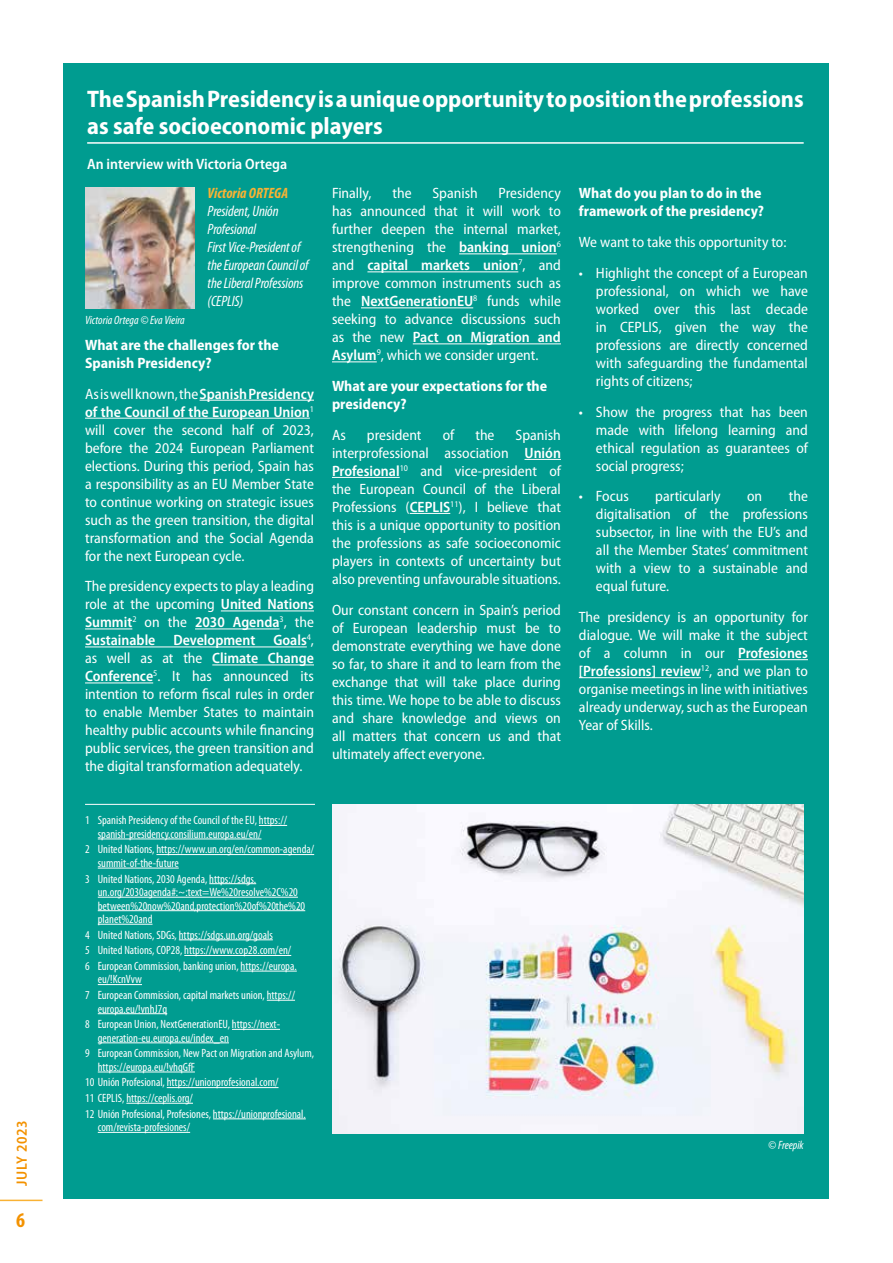
<style>
.page{position:relative;width:893px;height:1263px;background:#fff}
.page>*{position:absolute;margin:0;border:0;box-sizing:border-box;transform-origin:0 0}
.t1{font:700 semi-condensed 24px/27px "Myriad Pro";color:#fff}
.t2{font:700 condensed 21px "Myriad Pro";color:#f39200}
.t3{font:semi-condensed 15px/18px "Myriad Pro";color:#fff;text-align:justify}
.t4{font:700 semi-condensed 15px/18px "Myriad Pro";color:#fff}
.t5{font:italic condensed 15px/18px "Myriad Pro";letter-spacing:-.01em;color:#fff}
.t6{font:600 semi-condensed 15px "Myriad Pro";color:#fff}
.t7{font:italic 700 condensed 15px "Myriad Pro";color:#f9b234}
.t8{font:600 semi-condensed 15px "Myriad Pro";letter-spacing:.03em;color:#f39200}
.t9{font:condensed 12px/15.6px "Myriad Pro";color:#fff}
.t10{font:italic condensed 12px "Myriad Pro";color:#fff}
.s1{font-weight:600}
</style>
<div class="page">
<hr style="left:0;top:1199px;width:43px;height:2px;background:#f9b234">
<div style="left:64px;top:64px;width:765px;height:1135px;background:#009c90"></div>
<hr style="left:87px;top:142px;width:717px;height:2px;background:#fff">
<img style="left:85px;top:187px;width:110px;height:121px">
<img style="left:332px;top:804px;width:472px;height:329px">
<hr style="left:200px;top:400px;width:114px;height:1px;background:#fff">
<hr style="left:85px;top:418px;width:225px;height:1px;background:#fff">
<hr style="left:221px;top:610px;width:93px;height:1px;background:#fff">
<hr style="left:85px;top:628px;width:47px;height:1px;background:#fff">
<hr style="left:195px;top:628px;width:85px;height:1px;background:#fff">
<hr style="left:85px;top:646px;width:222px;height:1px;background:#fff">
<hr style="left:212px;top:664px;width:102px;height:1px;background:#fff">
<hr style="left:85px;top:682px;width:68px;height:1px;background:#fff">
<hr style="left:85px;top:804px;width:230px;height:1px;background:#fff">
<svg style="left:259px;top:825px;width:28px;height:1px"></svg>
<hr style="left:98px;top:839px;width:163px;height:1px;background:#fff">
<hr style="left:156px;top:854px;width:158px;height:1px;background:#fff">
<hr style="left:98px;top:868px;width:81px;height:1px;background:#fff">
<hr style="left:209px;top:883px;width:47px;height:1px;background:#fff">
<hr style="left:98px;top:897px;width:200px;height:1px;background:#fff">
<hr style="left:98px;top:910px;width:207px;height:1px;background:#fff">
<hr style="left:98px;top:924px;width:55px;height:1px;background:#fff">
<hr style="left:179px;top:939px;width:94px;height:1px;background:#fff">
<hr style="left:184px;top:955px;width:107px;height:1px;background:#fff">
<hr style="left:241px;top:971px;width:56px;height:1px;background:#fff">
<hr style="left:98px;top:984px;width:44px;height:1px;background:#fff">
<svg style="left:267px;top:1000px;width:28px;height:1px"></svg>
<hr style="left:98px;top:1013px;width:69px;height:1px;background:#fff">
<hr style="left:232px;top:1029px;width:48px;height:1px;background:#fff">
<hr style="left:98px;top:1042px;width:131px;height:1px;background:#fff">
<hr style="left:98px;top:1072px;width:97px;height:1px;background:#fff">
<hr style="left:167px;top:1087px;width:111px;height:1px;background:#fff">
<hr style="left:126px;top:1103px;width:67px;height:1px;background:#fff">
<hr style="left:213px;top:1118px;width:93px;height:1px;background:#fff">
<hr style="left:98px;top:1132px;width:92px;height:1px;background:#fff">
<hr style="left:459px;top:253px;width:98px;height:1px;background:#fff">
<hr style="left:367px;top:271px;width:151px;height:1px;background:#fff">
<hr style="left:361px;top:307px;width:112px;height:1px;background:#fff">
<hr style="left:413px;top:343px;width:148px;height:1px;background:#fff">
<hr style="left:332px;top:361px;width:45px;height:1px;background:#fff">
<hr style="left:524px;top:459px;width:37px;height:1px;background:#fff">
<hr style="left:332px;top:477px;width:68px;height:1px;background:#fff">
<hr style="left:410px;top:513px;width:40px;height:1px;background:#fff">
<hr style="left:738px;top:659px;width:70px;height:1px;background:#fff">
<hr style="left:579px;top:677px;width:122px;height:1px;background:#fff">
<p class="t8" style="left:14px;top:1186px;width:67px;rotate:-90deg">JULY 2023</p>
<h2 class="t2" style="left:16px;top:1208px;width:10px">6</h2>
<h1 class="t1" style="left:87px;top:85px;width:718px">The Spanish Presidency is a unique opportunity to position the professions as safe socioeconomic players</h1>
<p class="t6" style="left:87px;top:155px;width:202px">An interview with Victoria Ortega</p>
<p class="t7" style="left:208px;top:185px;width:82px">Victoria ORTEGA</p>
<p class="t5" style="left:208px;top:203px;width:103px">President, Unión<br>Profesional<br>First Vice-President of the European Council of the Liberal Professions (CEPLIS)</p>
<p class="t4" style="left:85px;top:336px;width:195px">What are the challenges for the<br>Spanish Presidency?</p>
<p class="t3" style="left:85px;top:385px;width:230px">As is well known, the <span class="s1">Spanish Presidency of the Council of the European Union</span><sup>1 </sup>will cover the second half of 2023, before the 2024 European Parliament elections. During this period, Spain has a responsibility as an EU Member State to continue working on strategic issues such as the green transition, the digital transformation and the Social Agenda for the next European cycle.</p>
<p class="t3" style="left:85px;top:578px;width:230px">The presidency expects to play a leading role at the upcoming <span class="s1">United Nations Summit</span><sup>2</sup> on the <span class="s1">2030 Agenda</span><sup>3</sup>, the <span class="s1">Sustainable Development Goals</span><sup>4</sup>, as well as at the <span class="s1">Climate Change Conference</span><sup>5</sup>. It has announced its intention to reform fiscal rules in order to enable Member States to maintain healthy public accounts while financing public services, the green transition and the digital transformation adequately.</p>
<p class="t10" style="left:85px;top:313px;width:101px">Victoria Ortega © Eva Vieira</p>
<p class="t9" style="left:98px;top:814px;width:191px;line-height:13.5px;text-indent:-13px">1 Spanish Presidency of the Council of the EU, https:// spanish-presidency.consilium.europa.eu/en/</p>
<p class="t9" style="left:98px;top:843px;width:218px;line-height:13.5px;text-indent:-13px">2 United Nations, https://www.un.org/en/common-agenda/ summit-of-the-future</p>
<p class="t9" style="left:98px;top:872px;width:209px;line-height:13.5px;text-indent:-13px">3 United Nations, 2030 Agenda, https://sdgs. un.org/2030agenda#:~:text=We%20resolve%2C%20 between%20now%20and,protection%20of%20the%20 planet%20and</p>
<p class="t9" style="left:85px;top:927px;width:213px">4 United Nations, SDGs, https://sdgs.un.org/goals<br>5 United Nations, COP28, https://www.cop28.com/en/<br>6 European Commission, banking union, https://europa.</p>
<p class="t9" style="left:85px;top:972px;width:211px;text-indent:13px">eu/!KcnVvw<br>7 European Commission, capital markets union, https://</p>
<p class="t9" style="left:85px;top:1001px;width:196px;text-indent:13px">europa.eu/!vnhJ7q<br>8 European Union, NextGenerationEU, https://next-</p>
<p class="t9" style="left:85px;top:1030px;width:231px;text-indent:13px">generation-eu.europa.eu/index_en<br>9 European Commission, New Pact on Migration and Asylum,</p>
<p class="t9" style="left:85px;top:1059px;width:222px;text-indent:13px">https://europa.eu/!vhqGfF<br>10 Unión Profesional, https://unionprofesional.com/<br>11 CEPLIS, https://ceplis.org/<br>12 Unión Profesional, Profesiones, https://unionprofesional.</p>
<p class="t9" style="left:98px;top:1119px;width:94px">com/revista-profesiones/</p>
<p class="t3" style="left:332px;top:185px;width:230px;text-indent:167px">Presidency has announced that it will work to further deepen the internal market, strengthening the <span class="s1">banking union</span><sup>6 </sup>and <span class="s1">capital markets union</span><sup>7</sup>, and improve common instruments such as the <span class="s1">NextGenerationEU</span><sup>8</sup> funds while seeking to advance discussions such as the new <span class="s1">Pact on Migration and Asylum</span><sup>9</sup>, which we consider urgent.</p>
<p class="t4" style="left:332px;top:377px;width:217px">What are your expectations for the presidency?</p>
<p class="t3" style="left:332px;top:426px;width:15px">As</p>
<p class="t3" style="left:367px;top:426px;width:56px">president</p>
<p class="t3" style="left:443px;top:426px;width:13px">of</p>
<p class="t3" style="left:475px;top:426px;width:21px">the</p>
<p class="t3" style="left:332px;top:185px;width:41px">Finally,</p>
<p class="t3" style="left:392px;top:185px;width:21px">the</p>
<p class="t3" style="left:432px;top:185px;width:47px">Spanish</p>
<p class="t3" style="left:332px;top:426px;width:230px;text-indent:184px">Spanish interprofessional association <span class="s1">Unión Profesional</span><sup>10</sup> and vice-president of the European Council of the Liberal Professions (<span class="s1">CEPLIS</span><sup>11</sup>), I believe that this is a unique opportunity to position the professions as safe socioeconomic players in contexts of uncertainty but also preventing unfavourable situations.</p>
<p class="t3" style="left:332px;top:601px;width:230px">Our constant concern in Spain’s period of European leadership must be to demonstrate everything we have done so far, to share it and to learn from the exchange that will take place during this time. We hope to be able to discuss and share knowledge and views on all matters that concern us and that ultimately affect everyone.</p>
<p class="t4" style="left:579px;top:185px;width:187px">What do you plan to do in the framework of the presidency?</p>
<p class="t3" style="left:579px;top:233px;width:209px">We want to take this opportunity to:</p>
<p class="t3" style="left:596px;top:264px;width:213px;text-indent:-17px">• Highlight the concept of a European professional, on which we have worked over this last decade in CEPLIS, given the way the professions are directly concerned with safeguarding the fundamental rights of citizens;</p>
<p class="t3" style="left:596px;top:403px;width:213px;text-indent:-17px">• Show the progress that has been made with lifelong learning and ethical regulation as guarantees of social progress;</p>
<p class="t3" style="left:579px;top:488px;width:51px">• Focus</p>
<p class="t3" style="left:655px;top:488px;width:67px">particularly</p>
<p class="t3" style="left:747px;top:488px;width:17px">on</p>
<p class="t3" style="left:596px;top:488px;width:213px;text-indent:193px">the digitalisation of the professions subsector, in line with the EU’s and all the Member States’ commitment with a view to a sustainable and equal future.</p>
<p class="t3" style="left:579px;top:608px;width:230px">The presidency is an opportunity for dialogue. We will make it the subject of a column in our <span class="s1">Profesiones [Professions] review</span><sup>12</sup>, and we plan to organise meetings in line with initiatives already underway, such as the European Year of Skills.</p>
<p class="t10" style="left:768px;top:1138px;width:37px">© Freepik</p>
</div>
